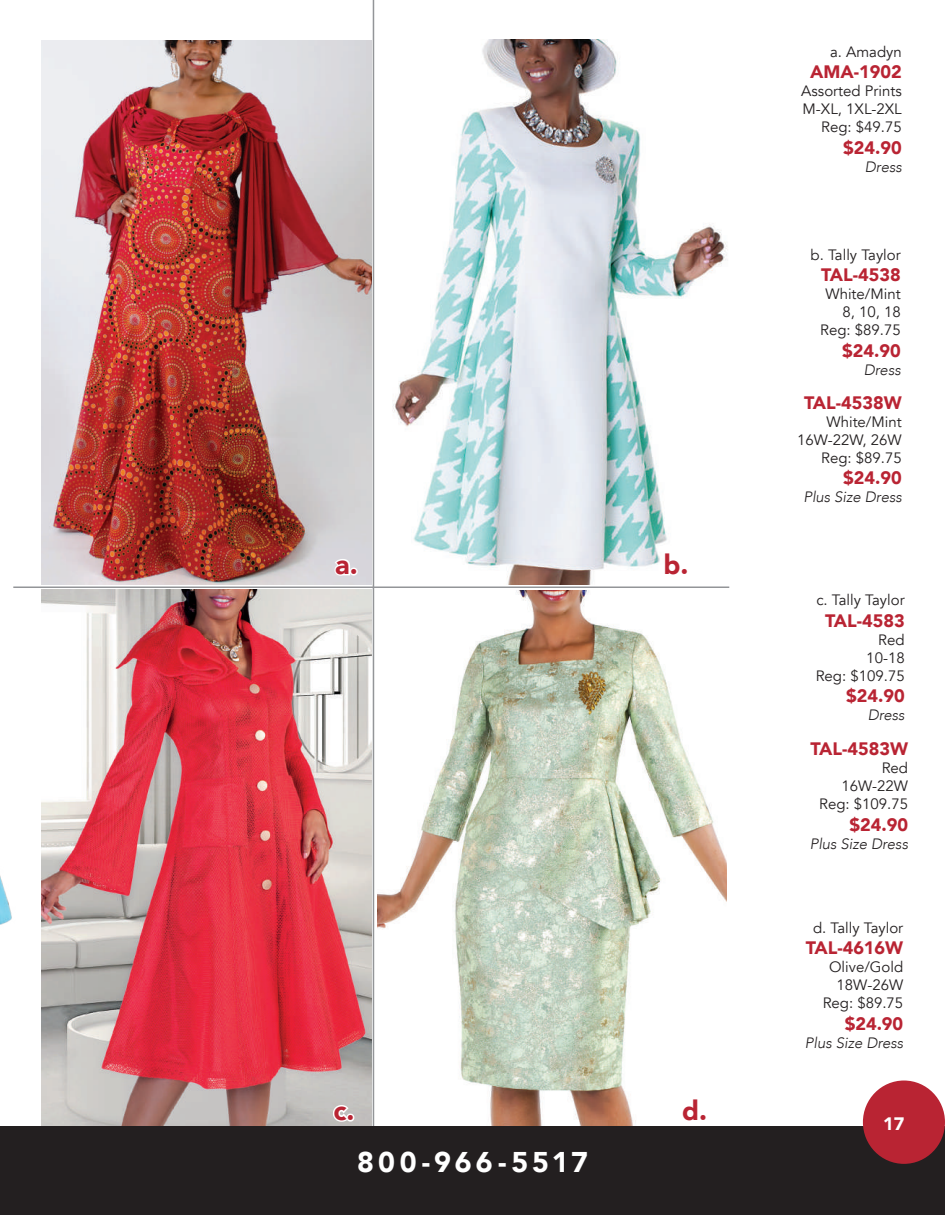
<style>
.page{position:relative;width:945px;height:1215px;background:#fff}
.page>*{position:absolute;margin:0;border:0;box-sizing:border-box;transform-origin:0 0}
.t1{font:900 28.5px "Avenir";letter-spacing:.14em;color:#fff}
.t2{font:900 27px "Avenir";color:#b92433}
.t3{font:900 18px "Avenir";color:#b92433}
.t4{font:900 18px "Avenir";color:#fff}
.t5{font:15px/18px "Avenir";color:#231f20;text-align:right}
.t6{font:italic 300 15px "Avenir";color:#231f20}
</style>
<div class="page">
<img style="left:374px;top:39px;width:353px;height:546px">
<img style="left:42px;top:40px;width:330px;height:545px">
<img style="left:42px;top:589px;width:329px;height:538px">
<svg style="left:662px;top:550px;width:29px;height:28px"></svg>
<svg style="left:332px;top:557px;width:28px;height:21px"></svg>
<hr style="left:373px;top:0;width:1px;height:1135px;background:#939598">
<hr style="left:13px;top:587px;width:716px;height:1px;background:#939598">
<img style="left:378px;top:590px;width:349px;height:537px">
<svg style="left:331px;top:1103px;width:26px;height:21px"></svg>
<svg style="left:679px;top:1097px;width:30px;height:27px"></svg>
<img style="left:0;top:586px;width:23px;height:541px">
<div style="left:14px;top:1127px;width:931px;height:88px;background:#231f20"></div>
<div style="left:0;top:1127px;width:14px;height:88px;background:#231f20"></div>
<div style="left:863px;top:1081px;width:82px;height:83px;background:#b92433;border-radius:50%"></div>
<h2 class="t2" style="left:335px;top:541px;width:24px">a.</h2>
<h2 class="t2" style="left:664px;top:541px;width:27px">b.</h2>
<h2 class="t2" style="left:333px;top:1087px;width:23px">c.</h2>
<h2 class="t2" style="left:682px;top:1087px;width:27px">d.</h2>
<h1 class="t1" style="left:357px;top:1138px;width:232px">800-966-5517</h1>
<p class="t5" style="left:830px;top:43px;width:73px">a. Amadyn</p>
<p class="t3" style="left:810px;top:57px;width:93px">AMA-1902</p>
<p class="t5" style="left:801px;top:82px;width:102px">Assorted Prints<br>M-XL, 1XL-2XL<br>Reg: $49.75</p>
<p class="t3" style="left:843px;top:132px;width:60px">$24.90</p>
<p class="t6" style="left:865px;top:158px;width:38px">Dress</p>
<p class="t5" style="left:811px;top:246px;width:92px">b. Tally Taylor</p>
<p class="t3" style="left:821px;top:260px;width:81px">TAL-4538</p>
<p class="t5" style="left:820px;top:285px;width:82px">White/Mint<br>8, 10, 18<br>Reg: $89.75</p>
<p class="t3" style="left:842px;top:335px;width:60px">$24.90</p>
<p class="t6" style="left:864px;top:361px;width:38px">Dress</p>
<p class="t3" style="left:804px;top:387px;width:99px">TAL-4538W</p>
<p class="t5" style="left:797px;top:413px;width:106px">White/Mint<br>16W-22W, 26W<br>Reg: $89.75</p>
<p class="t3" style="left:843px;top:462px;width:60px">$24.90</p>
<p class="t6" style="left:803px;top:488px;width:100px">Plus Size Dress</p>
<p class="t5" style="left:816px;top:591px;width:90px">c. Tally Taylor</p>
<p class="t3" style="left:825px;top:605px;width:81px">TAL-4583</p>
<p class="t5" style="left:816px;top:631px;width:90px">Red<br>10-18<br>Reg: $109.75</p>
<p class="t3" style="left:846px;top:681px;width:60px">$24.90</p>
<p class="t6" style="left:868px;top:706px;width:38px">Dress</p>
<p class="t3" style="left:810px;top:733px;width:99px">TAL-4583W</p>
<p class="t5" style="left:819px;top:759px;width:90px">Red<br>16W-22W<br>Reg: $109.75</p>
<p class="t3" style="left:849px;top:809px;width:60px">$24.90</p>
<p class="t6" style="left:810px;top:835px;width:100px">Plus Size Dress</p>
<p class="t5" style="left:813px;top:919px;width:92px">d. Tally Taylor</p>
<p class="t3" style="left:806px;top:933px;width:99px">TAL-4616W</p>
<p class="t5" style="left:823px;top:958px;width:82px">Olive/Gold<br>18W-26W<br>Reg: $89.75</p>
<p class="t3" style="left:845px;top:1008px;width:60px">$24.90</p>
<p class="t6" style="left:805px;top:1034px;width:100px">Plus Size Dress</p>
<p class="t4" style="left:883px;top:1108px;width:23px">17</p>
</div>
